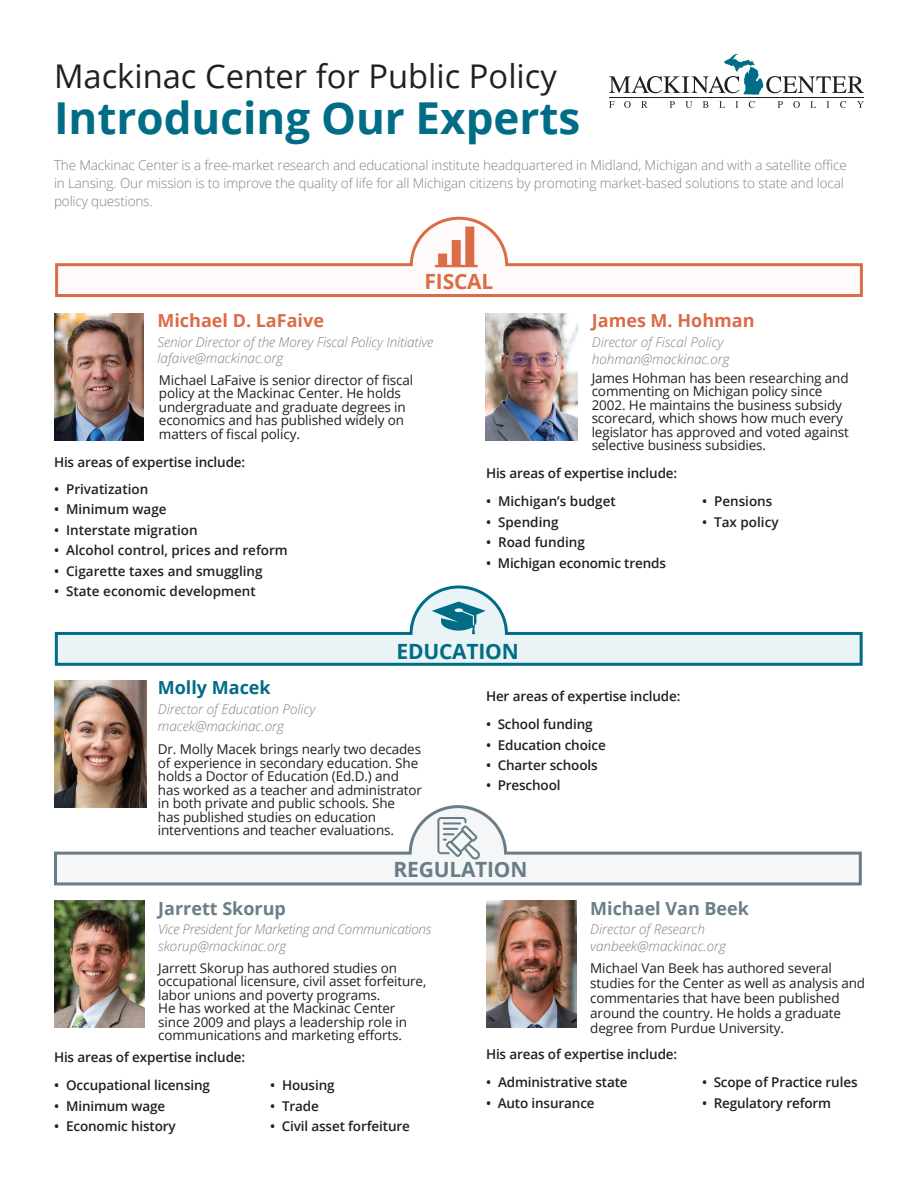
<style>
.page{position:relative;width:918px;height:1188px;background:#fff}
.page>*{position:absolute;margin:0;border:0;box-sizing:border-box;transform-origin:0 0}
.t1{font:700 43.95px "Open Sans";color:#006c85}
.t2{font:32.7px "Open Sans";color:#231f20}
.t3{font:700 21px "Open Sans";letter-spacing:-.01em;color:#687d87}
.t4{font:700 21px "Open Sans";letter-spacing:-.01em;color:#006c85}
.t5{font:700 21px "Open Sans";letter-spacing:-.01em;color:#da6c48}
.t6{font:700 18px "Open Sans";color:#da6c48}
.t7{font:700 18px "Open Sans";color:#697e87}
.t8{font:700 18px "Open Sans";color:#006c85}
.t9{font:13.5px/13.5px "Open Sans";letter-spacing:-.01em;color:#231f20}
.t10{font:600 13.5px "Open Sans";letter-spacing:-.01em;color:#231f20}
.t11{font:300 13.5px/18px "Open Sans";letter-spacing:-.01em;color:#808285}
.t12{font:italic 300 13.5px/16.5px "Open Sans";color:#808285}
.t13{font:italic 300 13.5px/16.5px "Open Sans";letter-spacing:-.02em;color:#808285}
</style>
<div class="page">
<img style="left:485px;top:314px;width:93px;height:126px">
<svg style="left:609px;top:101px;width:5px;height:7px"></svg>
<svg style="left:624px;top:101px;width:7px;height:7px"></svg>
<svg style="left:641px;top:101px;width:7px;height:7px"></svg>
<svg style="left:670px;top:101px;width:5px;height:7px"></svg>
<svg style="left:685px;top:101px;width:7px;height:7px"></svg>
<svg style="left:703px;top:101px;width:5px;height:7px"></svg>
<svg style="left:719px;top:101px;width:6px;height:7px"></svg>
<svg style="left:735px;top:101px;width:3px;height:7px"></svg>
<svg style="left:749px;top:101px;width:6px;height:7px"></svg>
<svg style="left:778px;top:101px;width:5px;height:7px"></svg>
<svg style="left:793px;top:101px;width:7px;height:7px"></svg>
<svg style="left:810px;top:101px;width:6px;height:7px"></svg>
<svg style="left:826px;top:101px;width:3px;height:7px"></svg>
<svg style="left:840px;top:101px;width:6px;height:7px"></svg>
<svg style="left:857px;top:101px;width:7px;height:7px"></svg>
<hr style="left:609px;top:97px;width:255px;height:1px;background:#231f20">
<svg style="left:609px;top:54px;width:255px;height:41px"></svg>
<img style="left:54px;top:314px;width:90px;height:126px">
<svg style="left:55px;top:216px;width:808px;height:81px"></svg>
<svg style="left:435px;top:227px;width:43px;height:40px"></svg>
<img style="left:487px;top:901px;width:90px;height:127px">
<img style="left:55px;top:901px;width:90px;height:127px">
<svg style="left:54px;top:804px;width:808px;height:82px"></svg>
<svg style="left:437px;top:817px;width:43px;height:43px"></svg>
<img style="left:54px;top:681px;width:92px;height:127px">
<svg style="left:54px;top:585px;width:809px;height:81px"></svg>
<svg style="left:432px;top:602px;width:54px;height:32px;background:#76b0be"></svg>
<h2 class="t2" style="left:54px;top:53px;width:504px">Mackinac Center for Public Policy</h2>
<h1 class="t1" style="left:54px;top:87px;width:528px">Introducing Our Experts</h1>
<p class="t11" style="left:54px;top:156px;width:794px">The Mackinac Center is a free-market research and educational institute headquartered in Midland, Michigan and with a satellite office in Lansing. Our mission is to improve the quality of life for all Michigan citizens by promoting market-based solutions to state and local policy questions.</p>
<h3 class="t5" style="left:425px;top:267px;width:70px">FISCAL</h3>
<h3 class="t6" style="left:157px;top:308px;width:168px">Michael D. LaFaive</h3>
<p class="t12" style="left:157px;top:333px;width:277px">Senior Director of the Morey Fiscal Policy Initiative lafaive@mackinac.org</p>
<p class="t9" style="left:159px;top:373px;width:256px">Michael LaFaive is senior director of fiscal policy at the Mackinac Center. He holds undergraduate and graduate degrees in economics and has published widely on matters of fiscal policy.</p>
<p class="t10" style="left:54px;top:453px;width:193px">His areas of expertise include:</p>
<p class="t10" style="left:54px;top:480px;width:96px">• Privatization</p>
<p class="t10" style="left:54px;top:500px;width:114px">• Minimum wage</p>
<p class="t10" style="left:54px;top:521px;width:145px">• Interstate migration</p>
<p class="t10" style="left:54px;top:541px;width:235px">• Alcohol control, prices and reform</p>
<p class="t10" style="left:54px;top:561px;width:210px">• Cigarette taxes and smuggling</p>
<p class="t10" style="left:54px;top:582px;width:203px">• State economic development</p>
<h3 class="t6" style="left:592px;top:308px;width:164px">James M. Hohman</h3>
<p class="t12" style="left:592px;top:334px;width:139px">Director of Fiscal Policy hohman@mackinac.org</p>
<p class="t9" style="left:592px;top:371px;width:259px">James Hohman has been researching and commenting on Michigan policy since 2002. He maintains the business subsidy scorecard, which shows how much every legislator has approved and voted against selective business subsidies.</p>
<p class="t10" style="left:486px;top:464px;width:193px">His areas of expertise include:</p>
<p class="t10" style="left:486px;top:492px;width:131px">• Michigan’s budget</p>
<p class="t10" style="left:702px;top:492px;width:72px">• Pensions</p>
<p class="t10" style="left:486px;top:513px;width:74px">• Spending</p>
<p class="t10" style="left:702px;top:513px;width:78px">• Tax policy</p>
<p class="t10" style="left:486px;top:533px;width:101px">• Road funding</p>
<p class="t10" style="left:486px;top:553px;width:182px">• Michigan economic trends</p>
<h3 class="t4" style="left:397px;top:637px;width:124px">EDUCATION</h3>
<h3 class="t8" style="left:158px;top:675px;width:114px">Molly Macek</h3>
<p class="t12" style="left:158px;top:701px;width:159px">Director of Education Policy macek@mackinac.org</p>
<p class="t9" style="left:158px;top:742px;width:266px">Dr. Molly Macek brings nearly two decades of experience in secondary education. She holds a Doctor of Education (Ed.D.) and has worked as a teacher and administrator in both private and public schools. She<br>has published studies on education interventions and teacher evaluations.</p>
<p class="t10" style="left:486px;top:687px;width:196px">Her areas of expertise include:</p>
<p class="t10" style="left:486px;top:715px;width:108px">• School funding</p>
<p class="t10" style="left:486px;top:735px;width:121px">• Education choice</p>
<p class="t10" style="left:486px;top:756px;width:113px">• Charter schools</p>
<p class="t10" style="left:486px;top:776px;width:76px">• Preschool</p>
<h3 class="t3" style="left:393px;top:855px;width:136px">REGULATION</h3>
<h3 class="t7" style="left:158px;top:895px;width:129px">Jarrett Skorup</h3>
<p class="t13" style="left:158px;top:921px;width:275px">Vice President for Marketing and Communications skorup@mackinac.org</p>
<h3 class="t7" style="left:590px;top:895px;width:160px">Michael Van Beek</h3>
<p class="t12" style="left:590px;top:921px;width:137px">Director of Research vanbeek@mackinac.org</p>
<p class="t9" style="left:158px;top:961px;width:270px">Jarrett Skorup has authored studies on occupational licensure, civil asset forfeiture, labor unions and poverty programs.<br>He has worked at the Mackinac Center since 2009 and plays a leadership role in communications and marketing efforts.</p>
<p class="t9" style="left:590px;top:960px;width:276px;line-height:15px">Michael Van Beek has authored several studies for the Center as well as analysis and commentaries that have been published around the country. He holds a graduate degree from Purdue University.</p>
<p class="t10" style="left:486px;top:1045px;width:193px">His areas of expertise include:</p>
<p class="t10" style="left:486px;top:1073px;width:143px">• Administrative state</p>
<p class="t10" style="left:702px;top:1073px;width:157px">• Scope of Practice rules</p>
<p class="t10" style="left:486px;top:1094px;width:110px">• Auto insurance</p>
<p class="t10" style="left:702px;top:1094px;width:131px">• Regulatory reform</p>
<p class="t10" style="left:54px;top:1048px;width:193px">His areas of expertise include:</p>
<p class="t10" style="left:54px;top:1076px;width:158px">• Occupational licensing</p>
<p class="t10" style="left:270px;top:1076px;width:66px">• Housing</p>
<p class="t10" style="left:54px;top:1097px;width:113px">• Minimum wage</p>
<p class="t10" style="left:270px;top:1097px;width:51px">• Trade</p>
<p class="t10" style="left:54px;top:1117px;width:123px">• Economic history</p>
<p class="t10" style="left:270px;top:1117px;width:141px">• Civil asset forfeiture</p>
</div>
